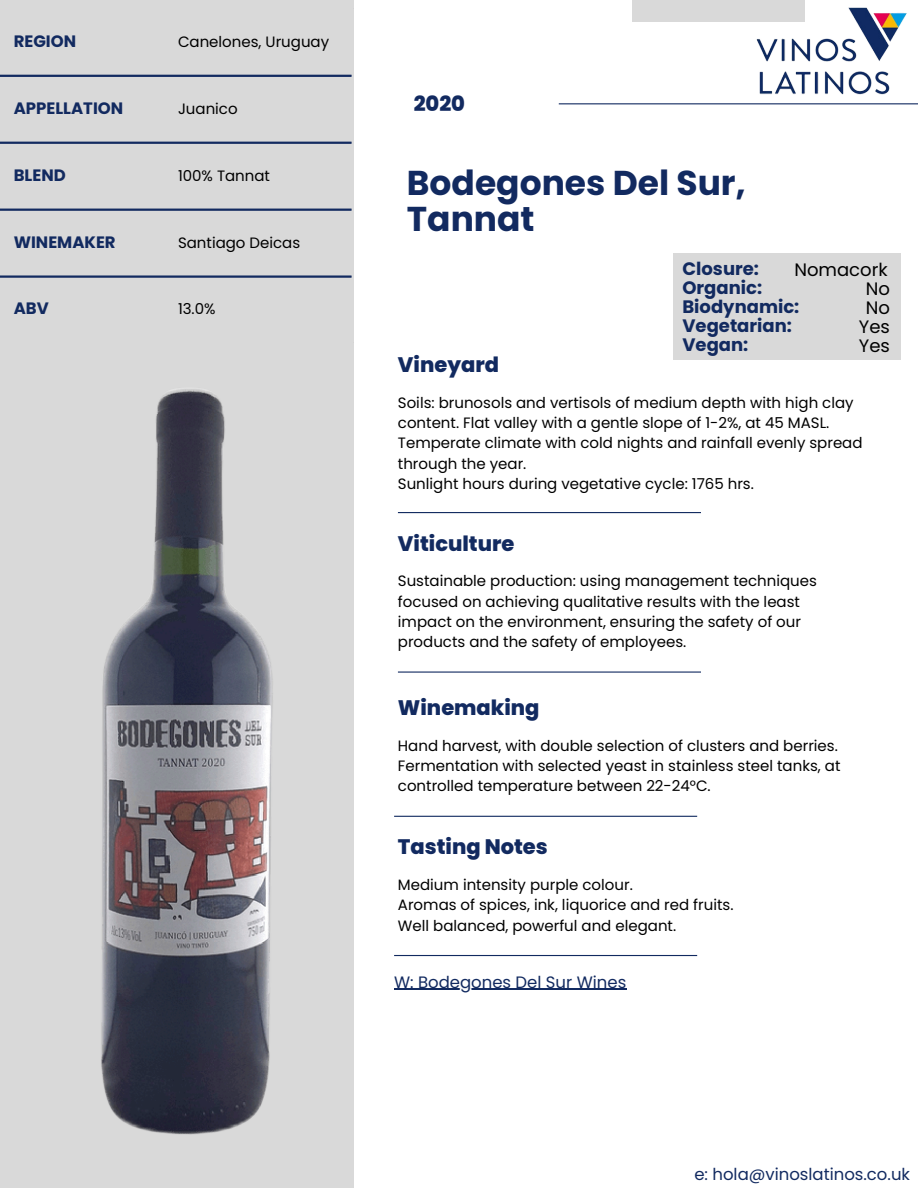
<style>
.page{position:relative;width:918px;height:1188px;background:#fff}
.page>*{position:absolute;margin:0;border:0;box-sizing:border-box;transform-origin:0 0}
.t1{font:700 34.5px/36px "Poppins";color:#122a60}
.t2{font:800 21px "Poppins";color:#122a60}
.t3{font:700 18px/19.2px "Poppins";color:#122a60}
.t4{font:18px/19.2px "Poppins";color:#000;text-align:right}
.t5{font:16.5px "Poppins";color:#122a60}
.t6{font:700 16.5px "Poppins";color:#122a60}
.t7{font:15px/20.2px "Poppins";color:#000}
</style>
<div class="page">
<div style="left:0;top:0;width:354px;height:1188px;background:#d9d9d9"></div>
<div style="left:673px;top:253px;width:228px;height:107px;background:#d9d9d9"></div>
<hr style="left:559px;top:103px;width:359px;height:1px;background:#122a60">
<hr style="left:398px;top:512px;width:303px;height:1px;background:#122a60">
<div style="left:632px;top:0;width:172px;height:22px;background:#d9d9d9"></div>
<hr style="left:0;top:75px;width:352px;height:2px;background:#122a60">
<hr style="left:0;top:142px;width:352px;height:2px;background:#122a60">
<hr style="left:0;top:209px;width:352px;height:2px;background:#122a60">
<hr style="left:0;top:275px;width:352px;height:3px;background:#122a60">
<img style="left:744px;top:0;width:174px;height:105px">
<hr style="left:398px;top:672px;width:303px;height:1px;background:#122a60">
<hr style="left:394px;top:816px;width:303px;height:1px;background:#122a60">
<hr style="left:394px;top:955px;width:303px;height:1px;background:#122a60">
<img style="left:101px;top:389px;width:172px;height:746px">
<hr style="left:394px;top:989px;width:232px;height:1px;background:#122a60">
<p class="t6" style="left:14px;top:30px;width:64px">REGION</p>
<p class="t7" style="left:178px;top:32px;width:153px">Canelones, Uruguay</p>
<p class="t6" style="left:14px;top:97px;width:111px">APPELLATION</p>
<p class="t7" style="left:178px;top:99px;width:61px">Juanico</p>
<p class="t6" style="left:14px;top:164px;width:54px">BLEND</p>
<p class="t7" style="left:178px;top:166px;width:94px">100% Tannat</p>
<p class="t6" style="left:14px;top:231px;width:103px">WINEMAKER</p>
<p class="t7" style="left:178px;top:233px;width:124px">Santiago Deicas</p>
<p class="t6" style="left:14px;top:296px;width:37px">ABV</p>
<p class="t7" style="left:178px;top:298px;width:39px">13.0%</p>
<h2 class="t2" style="left:414px;top:89px;width:53px">2020</h2>
<h4 class="t1" style="left:407px;top:165px;width:340px">Bodegones Del Sur,<br>Tannat</h4>
<p class="t3" style="left:682px;top:259px;width:118px">Closure:<br>Organic:<br>Biodynamic:<br>Vegetarian:<br>Vegan:</p>
<h4 class="t4" style="left:794px;top:260px;width:97px">Nomacork<br>No<br>No<br>Yes<br>Yes</h4>
<p class="t2" style="left:398px;top:350px;width:103px">Vineyard</p>
<p class="t7" style="left:398px;top:392px;width:457px">Soils: brunosols and vertisols of medium depth with high clay content. Flat valley with a gentle slope of 1-2%, at 45 MASL.</p>
<p class="t7" style="left:398px;top:433px;width:466px">Temperate climate with cold nights and rainfall evenly spread</p>
<p class="t7" style="left:398px;top:453px;width:130px">through the year.</p>
<h2 class="t7" style="left:398px;top:473px;width:358px">Sunlight hours during vegetative cycle: 1765 hrs.</h2>
<h2 class="t2" style="left:398px;top:528px;width:118px">Viticulture</h2>
<p class="t7" style="left:398px;top:571px;width:421px">Sustainable production: using management techniques</p>
<p class="t7" style="left:398px;top:591px;width:404px">focused on achieving qualitative results with the least</p>
<p class="t7" style="left:398px;top:612px;width:405px">impact on the environment, ensuring the safety of our</p>
<p class="t7" style="left:398px;top:632px;width:290px">products and the safety of employees.</p>
<h2 class="t2" style="left:398px;top:693px;width:143px">Winemaking</h2>
<p class="t7" style="left:398px;top:735px;width:441px">Hand harvest, with double selection of clusters and berries.</p>
<p class="t7" style="left:398px;top:756px;width:444px">Fermentation with selected yeast in stainless steel tanks, at</p>
<p class="t7" style="left:398px;top:776px;width:314px">controlled temperature between 22-24°C.</p>
<p class="t2" style="left:398px;top:832px;width:151px">Tasting Notes</p>
<p class="t7" style="left:398px;top:875px;width:236px">Medium intensity purple colour.</p>
<h1 class="t7" style="left:398px;top:895px;width:337px">Aromas of spices, ink, liquorice and red fruits.</h1>
<h3 class="t7" style="left:398px;top:915px;width:280px">Well balanced, powerful and elegant.</h3>
<p class="t5" style="left:394px;top:970px;width:234px">W: Bodegones Del Sur Wines</p>
<h4 class="t5" style="left:694px;top:1163px;width:217px">e: hola@vinoslatinos.co.uk</h4>
</div>
